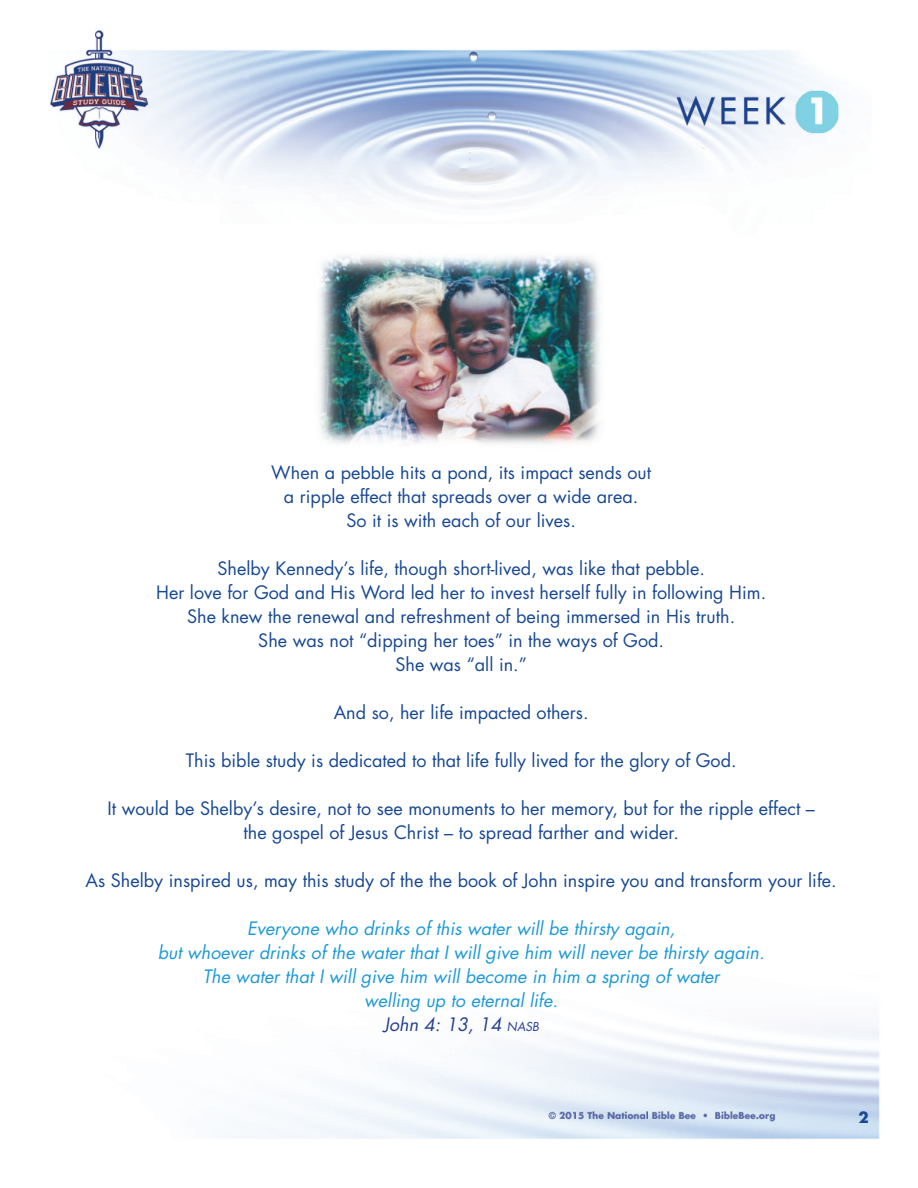
<style>
.page{position:relative;width:918px;height:1188px;background:#fff}
.page>*{position:absolute;margin:0;border:0;box-sizing:border-box;transform-origin:0 0}
.t1{font:18px "Futura";color:#184892}
.t2{font:italic 18px "Futura";color:#1d99d6}
.t3{font:italic 18px "Futura";color:#253f8e}
.t4{font:700 15px "Futura";color:#184892}
.s1{font-size:12px}
</style>
<div class="page">
<img style="left:49px;top:30px;width:831px;height:1109px">
<img style="left:289px;top:236px;width:340px;height:229px">
<p class="t1" style="left:271px;top:460px;width:381px">When a pebble hits a pond, its impact sends out</p>
<p class="t1" style="left:284px;top:484px;width:356px">a ripple effect that spreads over a wide area.</p>
<p class="t1" style="left:346px;top:508px;width:231px">So it is with each of our lives.</p>
<p class="t1" style="left:217px;top:556px;width:489px">Shelby Kennedy’s life, though short-lived, was like that pebble.</p>
<p class="t1" style="left:156px;top:580px;width:612px">Her love for God and His Word led her to invest herself fully in following Him.</p>
<p class="t1" style="left:187px;top:604px;width:550px">She knew the renewal and refreshment of being immersed in His truth.</p>
<p class="t1" style="left:258px;top:628px;width:407px">She was not “dipping her toes” in the ways of God.</p>
<p class="t1" style="left:395px;top:652px;width:133px">She was “all in.”</p>
<p class="t1" style="left:334px;top:700px;width:256px">And so, her life impacted others.</p>
<p class="t1" style="left:186px;top:748px;width:552px">This bible study is dedicated to that life fully lived for the glory of God.</p>
<p class="t1" style="left:108px;top:796px;width:709px">It would be Shelby’s desire, not to see monuments to her memory, but for the ripple effect –</p>
<p class="t1" style="left:244px;top:820px;width:437px">the gospel of Jesus Christ – to spread farther and wider.</p>
<p class="t1" style="left:86px;top:868px;width:753px">As Shelby inspired us, may this study of the the book of John inspire you and transform your life.</p>
<p class="t2" style="left:247px;top:916px;width:430px">Everyone who drinks of this water will be thirsty again,</p>
<p class="t2" style="left:158px;top:940px;width:608px">but whoever drinks of the water that I will give him will never be thirsty again.</p>
<p class="t2" style="left:203px;top:964px;width:518px">The water that I will give him will become in him a spring of water</p>
<p class="t2" style="left:364px;top:988px;width:195px">welling up to eternal life.</p>
<p class="t3" style="left:384px;top:1012px;width:157px">John 4: 13, 14 <span class="s1">NASB</span></p>
<p class="t4" style="left:859px;top:1108px;width:12px">2</p>
</div>
